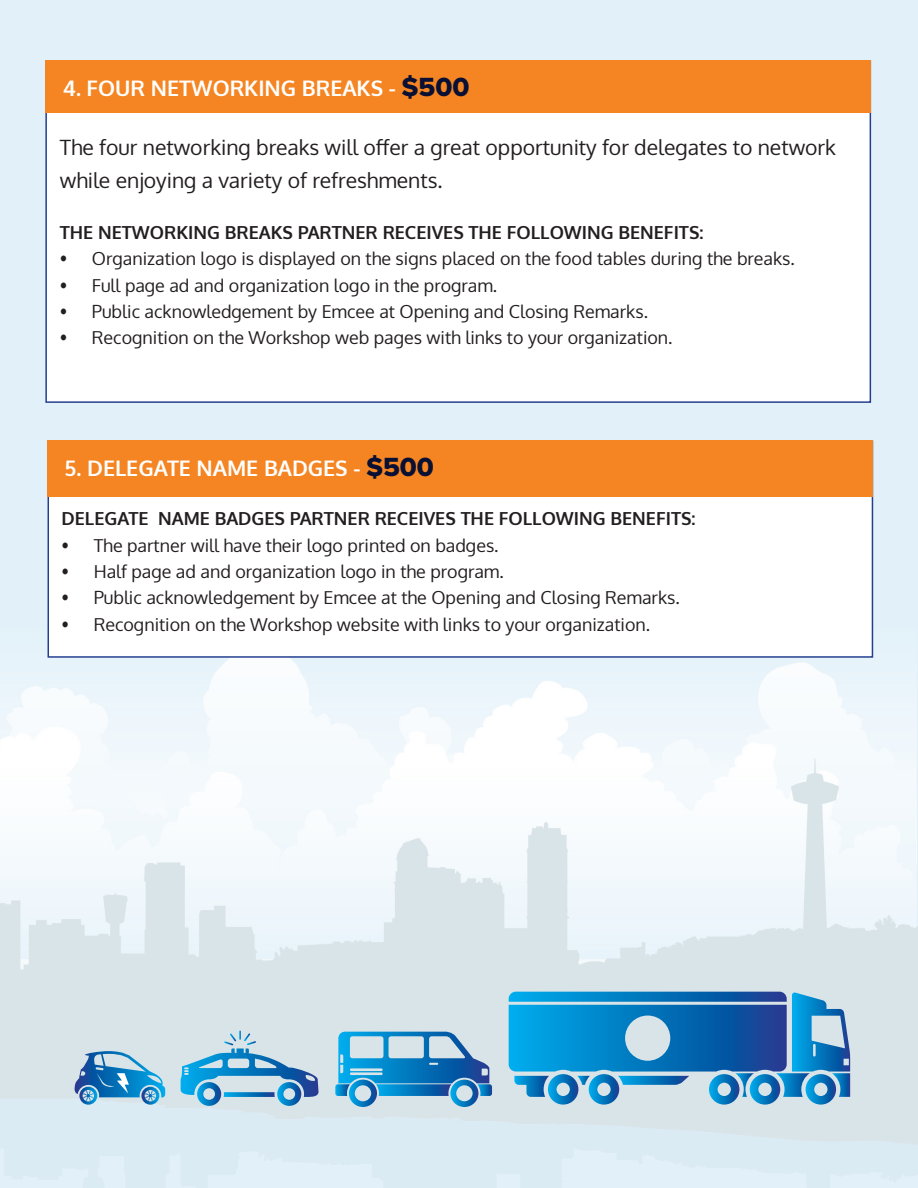
<style>
.page{position:relative;width:918px;height:1188px;background:#fff}
.page>*{position:absolute;margin:0;border:0;box-sizing:border-box;transform-origin:0 0}
.t1{font:700 21.45px "Oxygen";color:#fff}
.t2{font:21.15px/33.2px "Oxygen";color:#231f20}
.t3{font:700 18px "Oxygen";color:#231f20}
.t4{font:17.85px "Oxygen";color:#231f20}
.s1{font-family:"Proxima Nova Extrabld";font-weight:400;font-size:27.3px;color:#091033}
.s2{font-size:21.15px}
</style>
<div class="page">
<img style="left:0;top:0;width:918px;height:1188px">
<svg style="left:509px;top:992px;width:341px;height:113px;background:#4195c9"></svg>
<svg style="left:335px;top:1032px;width:157px;height:75px;background:#66a9d1"></svg>
<svg style="left:181px;top:1031px;width:138px;height:75px;background:#92c0da"></svg>
<svg style="left:74px;top:1051px;width:91px;height:54px;background:#70aad0"></svg>
<div style="left:45px;top:60px;width:826px;height:343px;background:#fff;border:2px solid #253f8e"></div>
<div style="left:46px;top:60px;width:825px;height:53px;background:#f58522"></div>
<div style="left:48px;top:441px;width:825px;height:217px;background:#fff;border:2px solid #253f8e"></div>
<div style="left:48px;top:441px;width:825px;height:56px;background:#f58522"></div>
<p class="t1" style="left:63px;top:75px;width:408px">4. FOUR NETWORKING BREAKS - <span class="s1">$500</span></p>
<p class="t2" style="left:60px;top:131px;width:778px">The four networking breaks will offer a great opportunity for delegates to network while enjoying a variety of refreshments.</p>
<p class="t3" style="left:60px;top:221px;width:645px">THE NETWORKING BREAKS PARTNER RECEIVES THE FOLLOWING BENEFITS:</p>
<p class="t4" style="left:60px;top:247px;width:737px">• Organization logo is displayed on the signs placed on the food tables during the breaks.</p>
<p class="t4" style="left:60px;top:273px;width:439px">• Full page ad and organization logo in the program.</p>
<p class="t4" style="left:60px;top:299px;width:590px">• Public acknowledgement by Emcee at Opening and Closing Remarks.</p>
<p class="t4" style="left:60px;top:326px;width:614px">• Recognition on the Workshop web pages with links to your organization.</p>
<p class="t1" style="left:65px;top:455px;width:371px">5. DELEGATE NAME BADGES <span class="s2">-</span> <span class="s1">$500</span></p>
<p class="t3" style="left:62px;top:507px;width:636px">DELEGATE NAME BADGES PARTNER RECEIVES THE FOLLOWING BENEFITS:</p>
<p class="t4" style="left:62px;top:533px;width:439px">• The partner will have their logo printed on badges.</p>
<p class="t4" style="left:62px;top:559px;width:444px">• Half page ad and organization logo in the program.</p>
<p class="t4" style="left:62px;top:586px;width:620px">• Public acknowledgement by Emcee at the Opening and Closing Remarks.</p>
<p class="t4" style="left:62px;top:612px;width:590px">• Recognition on the Workshop website with links to your organization.</p>
</div>
